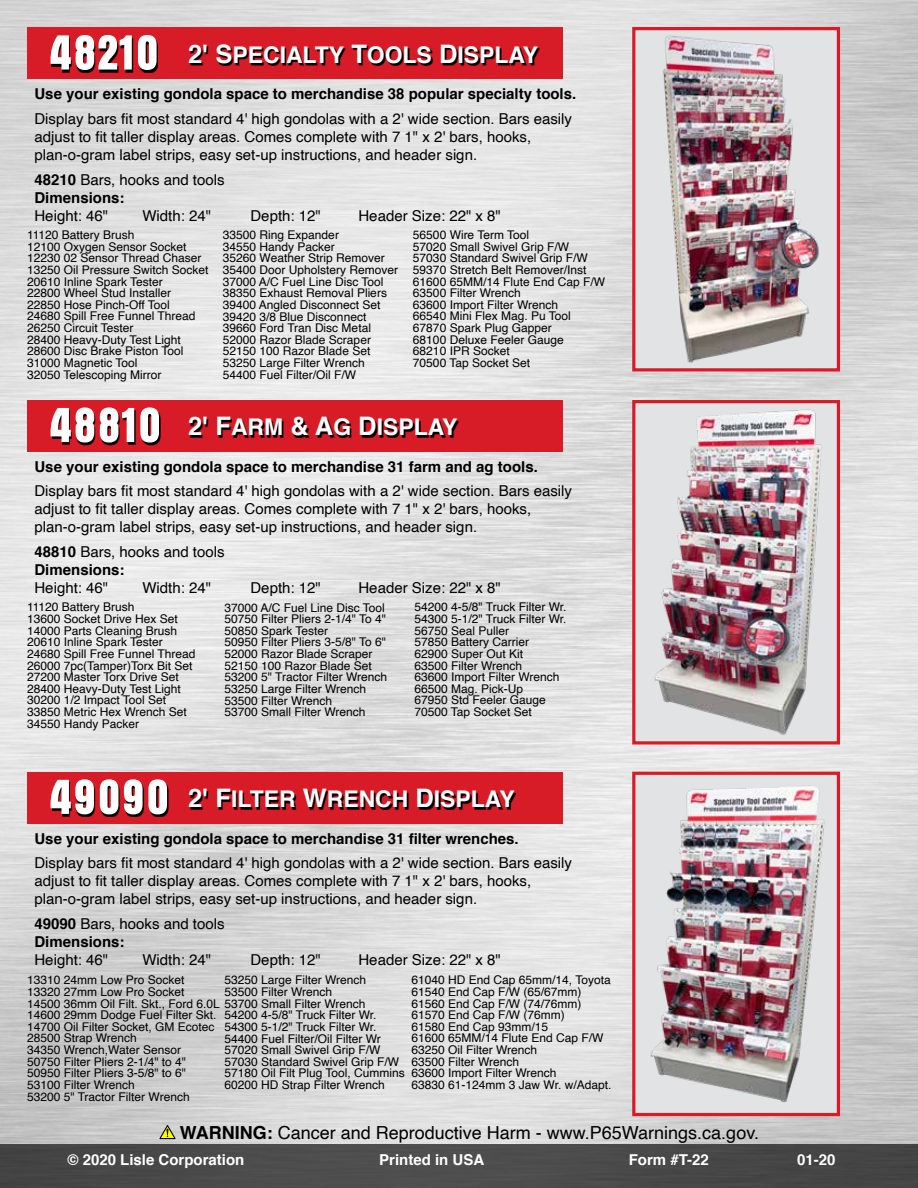
<style>
.page{position:relative;width:918px;height:1188px;background:#fff}
.page>*{position:absolute;margin:0;border:0;box-sizing:border-box;transform-origin:0 0}
.t1{font:51px "LISLENEW";letter-spacing:.04em;color:#fff}
.t2{font:22.95px "Helvetica Bold SC900";color:#fff}
.t3{font:18px "Helvetica";color:#000}
.t4{font:15px/18px "Helvetica";color:#000}
.t5{font:700 15px "Helvetica";color:#000}
.t6{font:700 15px "Helvetica";color:#fff}
.t7{font:12px/11.7px "Helvetica";color:#000}
.s1{font-size:25.5px}
.s2{font-weight:700}
</style>
<div class="page">
<img style="left:0;top:0;width:918px;height:1144px">
<div style="left:0;top:1144px;width:918px;height:44px;background:#494949"></div>
<img style="left:638px;top:31px;width:198px;height:337px">
<div style="left:632px;top:27px;width:208px;height:345px;border:3px solid #d71c27"></div>
<div style="left:634px;top:402px;width:204px;height:341px;background:#e2e3e4"></div>
<img style="left:654px;top:409px;width:168px;height:326px">
<div style="left:632px;top:400px;width:208px;height:345px;border:3px solid #d71c27"></div>
<div style="left:634px;top:773px;width:204px;height:342px;background:#e2e3e4"></div>
<img style="left:650px;top:786px;width:175px;height:316px">
<div style="left:632px;top:772px;width:208px;height:344px;border:3px solid #d71c27"></div>
<div style="left:27px;top:27px;width:536px;height:52px;background:#d71c27"></div>
<div style="left:27px;top:400px;width:536px;height:51px;background:#d71c27"></div>
<div style="left:27px;top:772px;width:536px;height:51px;background:#d71c27"></div>
<svg style="left:52px;top:37px;width:106px;height:36px"></svg>
<svg style="left:52px;top:410px;width:108px;height:35px;fill:#050001"></svg>
<svg style="left:52px;top:782px;width:116px;height:35px;fill:#040000"></svg>
<svg style="left:190px;top:46px;width:349px;height:20px"></svg>
<svg style="left:190px;top:419px;width:269px;height:19px"></svg>
<svg style="left:190px;top:791px;width:326px;height:19px"></svg>
<svg style="left:159px;top:1125px;width:17px;height:14px"></svg>
<h1 class="t1" style="left:50px;top:23px;width:111px">48210</h1>
<h2 class="t2" style="left:188px;top:36px;width:352px"><span class="s1">2' S</span>PECIALTY <span class="s1">T</span>OOLS <span class="s1">D</span>ISPLAY</h2>
<p class="t5" style="left:35px;top:82px;width:543px">Use your existing gondola space to merchandise 38 popular specialty tools.</p>
<p class="t4" style="left:35px;top:110px;width:539px">Display bars fit most standard 4' high gondolas with a 2' wide section. Bars easily adjust to fit taller display areas. Comes complete with 7 1" x 2' bars, hooks, plan-o-gram label strips, easy set-up instructions, and header sign.</p>
<p class="t4" style="left:35px;top:171px;width:192px"><span class="s2">48210</span> Bars, hooks and tools<br><span class="s2">Dimensions:</span></p>
<p class="t4" style="left:35px;top:207px;width:75px">Height: 46"</p>
<p class="t4" style="left:143px;top:207px;width:70px">Width: 24"</p>
<p class="t4" style="left:251px;top:207px;width:72px">Depth: 12"</p>
<p class="t4" style="left:359px;top:207px;width:144px">Header Size: 22" x 8"</p>
<p class="t7" style="left:27px;top:229px;width:183px">11120 Battery Brush<br>12100 Oxygen Sensor Socket<br>12230 02 Sensor Thread Chaser<br>13250 Oil Pressure Switch Socket<br>20610 Inline Spark Tester<br>22800 Wheel Stud Installer<br>22850 Hose Pinch-Off Tool<br>24680 Spill Free Funnel Thread<br>26250 Circuit Tester<br>28400 Heavy-Duty Test Light<br>28600 Disc Brake Piston Tool<br>31000 Magnetic Tool<br>32050 Telescoping Mirror</p>
<p class="t7" style="left:223px;top:230px;width:177px">33500 Ring Expander<br>34550 Handy Packer<br>35260 Weather Strip Remover<br>35400 Door Upholstery Remover<br>37000 A/C Fuel Line Disc Tool<br>38350 Exhaust Removal Pliers<br>39400 Angled Disconnect Set<br>39420 3/8 Blue Disconnect<br>39660 Ford Tran Disc Metal<br>52000 Razor Blade Scraper<br>52150 100 Razor Blade Set<br>53250 Large Filter Wrench<br>54400 Fuel Filter/Oil F/W</p>
<p class="t7" style="left:413px;top:229px;width:194px">56500 Wire Term Tool<br>57020 Small Swivel Grip F/W<br>57030 Standard Swivel Grip F/W<br>59370 Stretch Belt Remover/Inst<br>61600 65MM/14 Flute End Cap F/W<br>63500 Filter Wrench<br>63600 Import Filter Wrench<br>66540 Mini Flex Mag. Pu Tool<br>67870 Spark Plug Gapper<br>68100 Deluxe Feeler Gauge<br>68210 IPR Socket<br>70500 Tap Socket Set</p>
<h1 class="t1" style="left:50px;top:396px;width:113px">48810</h1>
<h2 class="t2" style="left:188px;top:408px;width:271px"><span class="s1">2' F</span>ARM <span class="s1">&amp; A</span>G <span class="s1">D</span>ISPLAY</h2>
<p class="t5" style="left:35px;top:454px;width:505px">Use your existing gondola space to merchandise 31 farm and ag tools.</p>
<p class="t4" style="left:35px;top:483px;width:539px">Display bars fit most standard 4' high gondolas with a 2' wide section. Bars easily adjust to fit taller display areas. Comes complete with 7 1" x 2' bars, hooks, plan-o-gram label strips, easy set-up instructions, and header sign.</p>
<p class="t4" style="left:35px;top:543px;width:192px"><span class="s2">48810</span> Bars, hooks and tools<br><span class="s2">Dimensions:</span></p>
<p class="t4" style="left:35px;top:579px;width:75px">Height: 46"</p>
<p class="t4" style="left:143px;top:579px;width:70px">Width: 24"</p>
<p class="t4" style="left:250px;top:579px;width:72px">Depth: 12"</p>
<p class="t4" style="left:359px;top:579px;width:144px">Header Size: 22" x 8"</p>
<p class="t7" style="left:27px;top:602px;width:170px">11120 Battery Brush<br>13600 Socket Drive Hex Set<br>14000 Parts Cleaning Brush<br>20610 Inline Spark Tester<br>24680 Spill Free Funnel Thread<br>26000 7pc(Tamper)Torx Bit Set<br>27200 Master Torx Drive Set<br>28400 Heavy-Duty Test Light<br>30200 1/2 Impact Tool Set<br>33850 Metric Hex Wrench Set<br>34550 Handy Packer</p>
<p class="t7" style="left:224px;top:602px;width:164px">37000 A/C Fuel Line Disc Tool<br>50750 Filter Pliers 2-1/4" To 4"<br>50850 Spark Tester<br>50950 Filter Pliers 3-5/8" To 6"<br>52000 Razor Blade Scraper<br>52150 100 Razor Blade Set<br>53200 5" Tractor Filter Wrench<br>53250 Large Filter Wrench<br>53500 Filter Wrench<br>53700 Small Filter Wrench</p>
<p class="t7" style="left:414px;top:602px;width:154px">54200 4-5/8" Truck Filter Wr.<br>54300 5-1/2" Truck Filter Wr.<br>56750 Seal Puller<br>57850 Battery Carrier<br>62900 Super Out Kit<br>63500 Filter Wrench<br>63600 Import Filter Wrench<br>66500 Mag. Pick-Up<br>67950 Std Feeler Gauge<br>70500 Tap Socket Set</p>
<h1 class="t1" style="left:50px;top:768px;width:121px">49090</h1>
<h2 class="t2" style="left:188px;top:780px;width:328px"><span class="s1">2' F</span>ILTER <span class="s1">W</span>RENCH <span class="s1">D</span>ISPLAY</h2>
<p class="t5" style="left:35px;top:826px;width:486px">Use your existing gondola space to merchandise 31 filter wrenches.</p>
<p class="t4" style="left:35px;top:855px;width:539px">Display bars fit most standard 4' high gondolas with a 2' wide section. Bars easily adjust to fit taller display areas. Comes complete with 7 1" x 2' bars, hooks, plan-o-gram label strips, easy set-up instructions, and header sign.</p>
<p class="t4" style="left:35px;top:915px;width:192px"><span class="s2">49090</span> Bars, hooks and tools<br><span class="s2">Dimensions:</span></p>
<p class="t4" style="left:35px;top:951px;width:75px">Height: 46"</p>
<p class="t4" style="left:143px;top:951px;width:70px">Width: 24"</p>
<p class="t4" style="left:250px;top:951px;width:72px">Depth: 12"</p>
<p class="t4" style="left:359px;top:951px;width:144px">Header Size: 22" x 8"</p>
<p class="t7" style="left:27px;top:975px;width:340px">13310 24mm Low Pro Socket<br>13320 27mm Low Pro Socket<br>14500 36mm Oil Filt. Skt., Ford 6.0L 53700 Small Filter Wrench<br>14600 29mm Dodge Fuel Filter Skt.<br>14700 Oil Filter Socket, GM Ecotec<br>28500 Strap Wrench<br>34350 Wrench,Water Sensor<br>50750 Filter Pliers 2-1/4" to 4"<br>50950 Filter Pliers 3-5/8" to 6"<br>53100 Filter Wrench<br>53200 5" Tractor Filter Wrench</p>
<p class="t7" style="left:411px;top:975px;width:201px">61040 HD End Cap 65mm/14, Toyota<br>61540 End Cap F/W (65/67mm)<br>61560 End Cap F/W (74/76mm)<br>61570 End Cap F/W (76mm)<br>61580 End Cap 93mm/15<br>61600 65MM/14 Flute End Cap F/W<br>63250 Oil Filter Wrench<br>63500 Filter Wrench<br>63600 Import Filter Wrench<br>63830 61-124mm 3 Jaw Wr. w/Adapt.</p>
<p class="t7" style="left:224px;top:975px;width:143px">53250 Large Filter Wrench<br>53500 Filter Wrench</p>
<p class="t7" style="left:224px;top:1010px;width:182px">54200 4-5/8" Truck Filter Wr.<br>54300 5-1/2" Truck Filter Wr.<br>54400 Fuel Filter/Oil Filter Wr<br>57020 Small Swivel Grip F/W<br>57030 Standard Swivel Grip F/W<br>57180 Oil Filt Plug Tool, Cummins<br>60200 HD Strap Filter Wrench</p>
<h3 class="t3" style="left:180px;top:1118px;width:581px"><span class="s2">WARNING:</span> Cancer and Reproductive Harm - www.P65Warnings.ca.gov.</h3>
<p class="t6" style="left:68px;top:1148px;width:178px">© 2020 Lisle Corporation</p>
<p class="t6" style="left:379px;top:1148px;width:107px">Printed in USA</p>
<p class="t6" style="left:629px;top:1148px;width:81px">Form #T-22</p>
<p class="t6" style="left:797px;top:1148px;width:40px">01-20</p>
</div>
